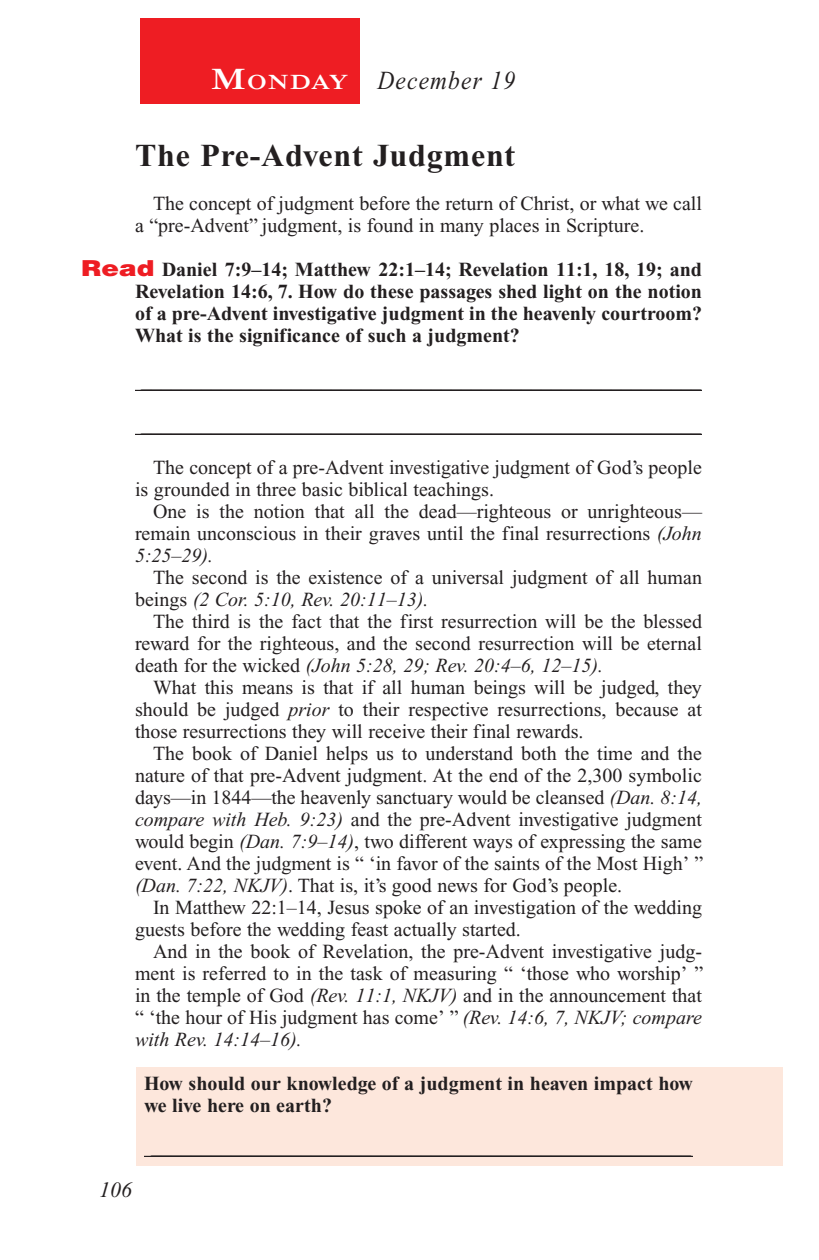
<style>
.page{position:relative;width:819px;height:1260px;background:#fff}
.page>*{position:absolute;margin:0;border:0;box-sizing:border-box;transform-origin:0 0}
.Head{font:700 32px "Times New Roman PS Std";letter-spacing:.025em;color:#231f20}
.Lesson_Dates{font:italic 26px "Times New Roman PS Std";letter-spacing:.05em;color:#231f20;scale:.9 1}
.t1{font:italic 22px "Times New Roman PS Std";color:#231f20}
.Daily_Header{font:600 21px "Times NRMT Std";letter-spacing:.045em;color:#fff;scale:1.1 1}
.Body{font:20px/22px "Times New Roman PS Std";color:#231f20;text-align:justify}
.Question{font:700 20px/22px "Times New Roman PS Std";color:#231f20;text-align:justify}
.Blank_Lines{font:20px "Times New Roman PS Std";color:#231f20}
.x-screened_box-text{font:700 20px/22px "Times New Roman PS Std";color:#231f20}
.Blank_Lines_In_Scree{font:20px "Times New Roman PS Std";color:#231f20}
.s1{font-size:30px}
.s2{font-family:"Helvetica LT Std";font-weight:900;font-size:22px;color:#ee1d23}
.s3{font-style:italic}
</style>
<div class="page">
<div style="left:140px;top:18px;width:220px;height:86px;background:#ee1d23"></div>
<div style="left:137px;top:1068px;width:646px;height:98px;background:#fde7dc"></div>
<hr style="left:135px;top:390px;width:567px;height:1px;background:#231f20">
<hr style="left:135px;top:434px;width:567px;height:1px;background:#231f20">
<hr style="left:144px;top:1156px;width:549px;height:1px;background:#231f20">
<p class="Daily_Header" style="left:211px;top:70px;width:127px"><span class="s1">M</span>ONDAY</p>
<p class="Lesson_Dates" style="left:378px;top:66px;width:154px">December 19</p>
<p class="Head" style="left:135px;top:138px;width:382px">The Pre-Advent Judgment</p>
<p class="Body" style="left:135px;top:193px;width:569px;text-indent:18px">The concept of judgment before the return of Christ, or what we call a “pre-Advent” judgment, is found in many places in Scripture.</p>
<p class="Question" style="left:135px;top:259px;width:569px;text-indent:-54px"><span class="s2">Read</span> Daniel 7:9–14; Matthew 22:1–14; Revelation 11:1, 18, 19; and Revelation 14:6, 7. How do these passages shed light on the notion of a pre-Advent investigative judgment in the heavenly courtroom?<br>What is the significance of such a judgment?</p>
<p class="Blank_Lines" style="left:141px;top:371px;width:561px">________________________________________________________</p>
<p class="Blank_Lines" style="left:141px;top:415px;width:561px">________________________________________________________</p>
<p class="Body" style="left:135px;top:457px;width:568px;text-indent:18px">The concept of a pre-Advent investigative judgment of God’s people is grounded in three basic biblical teachings.</p>
<p class="Body" style="left:135px;top:501px;width:569px;text-indent:18px">One is the notion that all the dead—righteous or unrighteous— remain unconscious in their graves until the final resurrections <span class="s3">(John 5:25–29).</span></p>
<p class="Body" style="left:135px;top:567px;width:569px;text-indent:18px">The second is the existence of a universal judgment of all human beings <span class="s3">(2 Cor. 5:10, Rev. 20:11–13).</span></p>
<p class="Body" style="left:135px;top:611px;width:569px;text-indent:18px">The third is the fact that the first resurrection will be the blessed reward for the righteous, and the second resurrection will be eternal death for the wicked <span class="s3">(John 5:28, 29; Rev. 20:4–6, 12–15).</span></p>
<p class="Body" style="left:135px;top:677px;width:569px;text-indent:18px">What this means is that if all human beings will be judged, they should be judged <span class="s3">prior</span> to their respective resurrections, because at those resurrections they will receive their final rewards.</p>
<p class="Body" style="left:135px;top:743px;width:570px;text-indent:18px">The book of Daniel helps us to understand both the time and the nature of that pre-Advent judgment. At the end of the 2,300 symbolic days—in 1844—the heavenly sanctuary would be cleansed <span class="s3">(Dan. 8:14, compare with Heb. 9:23)</span> and the pre-Advent investigative judgment would begin <span class="s3">(Dan. 7:9–14)</span>, two different ways of expressing the same event. And the judgment is “ ‘in favor of the saints of the Most High’ ” <span class="s3">(Dan. 7:22, NKJV)</span>. That is, it’s good news for God’s people.</p>
<p class="Body" style="left:135px;top:897px;width:569px;text-indent:18px">In Matthew 22:1–14, Jesus spoke of an investigation of the wedding guests before the wedding feast actually started.</p>
<p class="Body" style="left:135px;top:941px;width:570px;text-indent:18px">And in the book of Revelation, the pre-Advent investigative judg&shy;ment is referred to in the task of measuring “ ‘those who worship’ ” in the temple of God <span class="s3">(Rev. 11:1, NKJV)</span> and in the announcement that “ ‘the hour of His judgment has come’ ” <span class="s3">(Rev. 14:6, 7, NKJV; compare with Rev. 14:14–16).</span></p>
<p class="x-screened_box-text" style="left:144px;top:1073px;width:551px">How should our knowledge of a judgment in heaven impact how we live here on earth?</p>
<p class="t1" style="left:99px;top:1178px;width:34px">106</p>
<p class="Blank_Lines_In_Scree" style="left:151px;top:1137px;width:541px">______________________________________________________</p>
</div>
